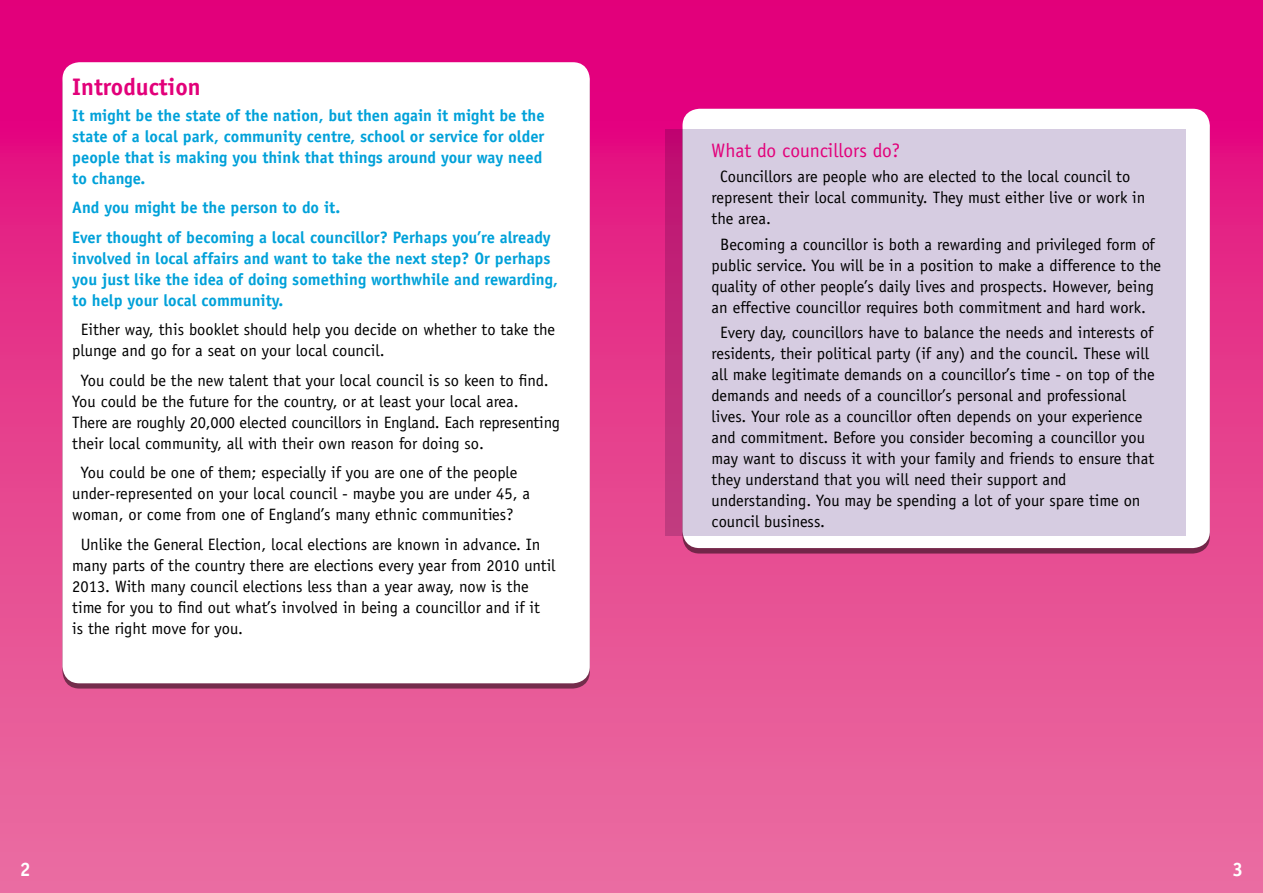
<style>
.page{position:relative;width:1263px;height:893px;background:#fff}
.page>*{position:absolute;margin:0;border:0;box-sizing:border-box;transform-origin:0 0}
.t1{font:700 24px "Officina Sans";color:#e2007a}
.t2{font:19.5px "Officina Sans";color:#e2007a}
.t3{font:700 19.5px "Officina Sans";color:#fff}
.t4{font:16.5px/21px "Officina Sans";color:#000}
.t5{font:700 16.5px/21px "Officina Sans";color:#00a1d9}
</style>
<div class="page">
<div style="left:0;top:0;width:1263px;height:893px;background:linear-gradient(to bottom,#e2007a,#e876a0)"></div>
<div style="left:682px;top:109px;width:528px;height:439px;background:#fff;border-radius:17px"></div>
<div style="left:62px;top:62px;width:528px;height:621px;background:#fff;border-radius:17px"></div>
<div style="left:665px;top:129px;width:521px;height:406px;background:#d6cce1"></div>
<h1 class="t1" style="left:72px;top:72px;width:130px">Introduction</h1>
<p class="t5" style="left:72px;top:104px;width:474px">It might be the state of the nation, but then again it might be the state of a local park, community centre, school or service for older people that is making you think that things around your way need to change.</p>
<p class="t5" style="left:72px;top:193px;width:480px;line-height:29.5px">And you might be the person to do it.<br>Ever thought of becoming a local councillor? Perhaps you’re already</p>
<p class="t5" style="left:72px;top:247px;width:487px">involved in local affairs and want to take the next step? Or perhaps you just like the idea of doing something worthwhile and rewarding, to help your local community.</p>
<p class="t4" style="left:72px;top:319px;width:484px;text-indent:8px">Either way, this booklet should help you decide on whether to take the plunge and go for a seat on your local council.</p>
<p class="t4" style="left:72px;top:370px;width:489px;text-indent:8px">You could be the new talent that your local council is so keen to find.<br>You could be the future for the country, or at least your local area.<br>There are roughly 20,000 elected councillors in England. Each representing their local community, all with their own reason for doing so.</p>
<p class="t4" style="left:72px;top:462px;width:459px;text-indent:8px">You could be one of them; especially if you are one of the people under-represented on your local council - maybe you are under 45, a woman, or come from one of England’s many ethnic communities?</p>
<p class="t4" style="left:72px;top:534px;width:485px;text-indent:8px">Unlike the General Election, local elections are known in advance. In many parts of the country there are elections every year from 2010 until 2013. With many council elections less than a year away, now is the time for you to find out what’s involved in being a councillor and if it<br>is the right move for you.</p>
<p class="t2" style="left:712px;top:139px;width:190px">What do councillors do?</p>
<p class="t4" style="left:712px;top:166px;width:435px;text-indent:8px">Councillors are people who are elected to the local council to represent their local community. They must either live or work in the area.</p>
<p class="t4" style="left:712px;top:234px;width:451px;text-indent:8px">Becoming a councillor is both a rewarding and privileged form of public service. You will be in a position to make a difference to the quality of other people’s daily lives and prospects. However, being an effective councillor requires both commitment and hard work.</p>
<p class="t4" style="left:712px;top:322px;width:445px;text-indent:8px">Every day, councillors have to balance the needs and interests of residents, their political party (if any) and the council. These will all make legitimate demands on a councillor’s time - on top of the demands and needs of a councillor’s personal and professional lives. Your role as a councillor often depends on your experience and commitment. Before you consider becoming a councillor you may want to discuss it with your family and friends to ensure that they understand that you will need their support and understanding. You may be spending a lot of your spare time on council business.</p>
<p class="t3" style="left:20px;top:858px;width:12px">2</p>
<p class="t3" style="left:1232px;top:858px;width:12px">3</p>
</div>
